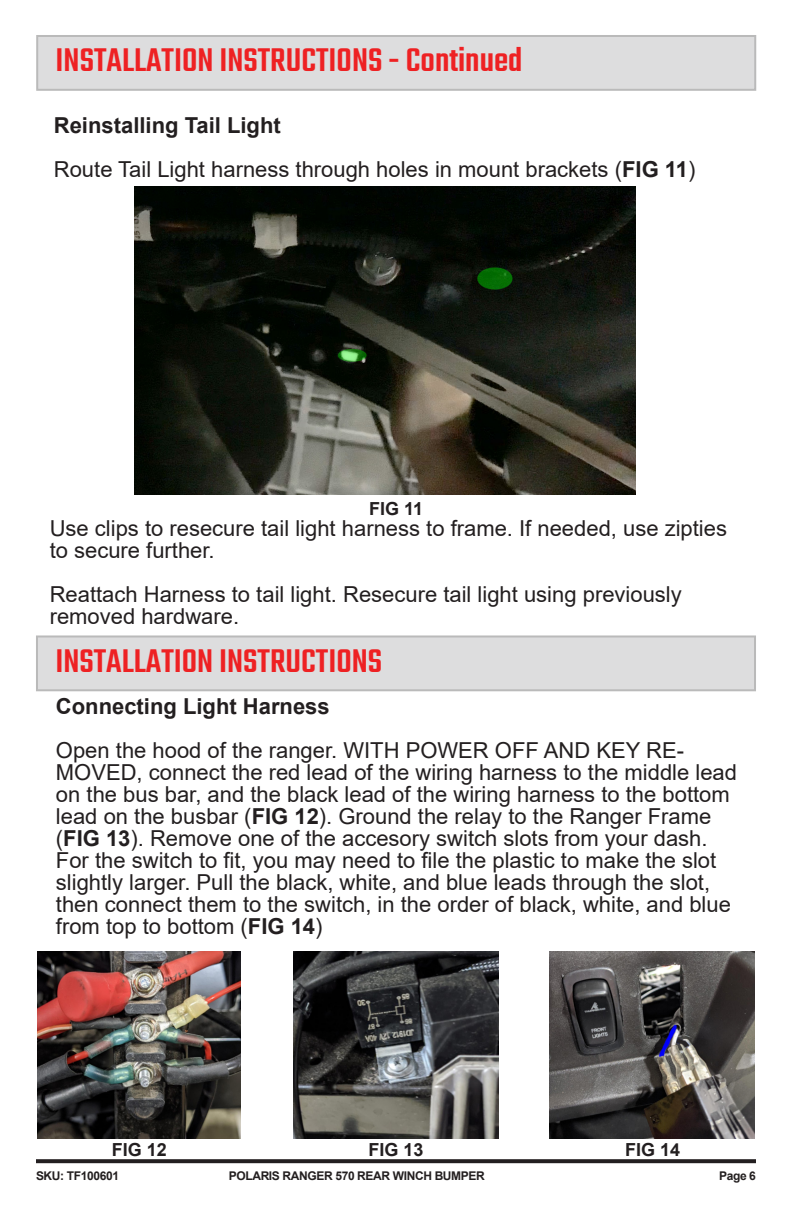
<style>
.page{position:relative;width:792px;height:1224px;background:#fff}
.page>*{position:absolute;margin:0;border:0;box-sizing:border-box;transform-origin:0 0}
.t1{font:500 36px "Teko";color:#ee2123}
.t2{font:22px/22px "Arial";color:#231f20}
.t3{font:700 22px "Arial";color:#231f20}
.t4{font:700 18px "Arial";color:#231f20}
.t5{font:700 12px "Arial";letter-spacing:-.03em;color:#231f20}
.s1{font-weight:700}
</style>
<div class="page">
<svg style="left:36px;top:1159px;width:720px;height:4px;background:#2d292a"></svg>
<div style="left:37px;top:36px;width:718px;height:54px;background:#ddddde"></div>
<div style="left:36px;top:35px;width:720px;height:56px;border:2px solid #bababa"></div>
<img style="left:134px;top:187px;width:502px;height:307px">
<div style="left:37px;top:636px;width:718px;height:54px;background:#ddddde"></div>
<div style="left:36px;top:635px;width:720px;height:56px;border:2px solid #bababa"></div>
<img style="left:38px;top:951px;width:202px;height:188px">
<img style="left:294px;top:951px;width:204px;height:188px">
<img style="left:549px;top:951px;width:205px;height:188px">
<p class="t1" style="left:56px;top:40px;width:468px">INSTALLATION INSTRUCTIONS - Continued</p>
<p class="t3" style="left:54px;top:109px;width:228px">Reinstalling Tail Light</p>
<p class="t2" style="left:54px;top:158px;width:643px">Route Tail Light harness through holes in mount brackets (<span class="s1">FIG 11</span>)</p>
<p class="t4" style="left:369px;top:496px;width:56px">FIG 11</p>
<p class="t2" style="left:50px;top:517px;width:679px">Use clips to resecure tail light harness to frame. If needed, use zipties to secure further.</p>
<p class="t2" style="left:50px;top:583px;width:634px">Reattach Harness to tail light. Resecure tail light using previously removed hardware.</p>
<p class="t1" style="left:55px;top:640px;width:328px">INSTALLATION INSTRUCTIONS</p>
<p class="t3" style="left:56px;top:691px;width:275px">Connecting Light Harness</p>
<p class="t2" style="left:56px;top:739px;width:683px">Open the hood of the ranger. WITH POWER OFF AND KEY RE-MOVED, connect the red lead of the wiring harness to the middle lead on the bus bar, and the black lead of the wiring harness to the bottom lead on the busbar (<span class="s1">FIG 12</span>). Ground the relay to the Ranger Frame (<span class="s1">FIG 13</span>). Remove one of the accesory switch slots from your dash.<br>For the switch to fit, you may need to file the plastic to make the slot slightly larger. Pull the black, white, and blue leads through the slot, then connect them to the switch, in the order of black, white, and blue from top to bottom (<span class="s1">FIG 14</span>)</p>
<p class="t4" style="left:112px;top:1137px;width:57px">FIG 12</p>
<p class="t4" style="left:368px;top:1137px;width:57px">FIG 13</p>
<p class="t4" style="left:625px;top:1137px;width:57px">FIG 14</p>
<p class="t5" style="left:36px;top:1167px;width:85px">SKU: TF100601</p>
<p class="t5" style="left:229px;top:1167px;width:258px">POLARIS RANGER 570 REAR WINCH BUMPER</p>
<p class="t5" style="left:719px;top:1168px;width:38px">Page 6</p>
</div>
